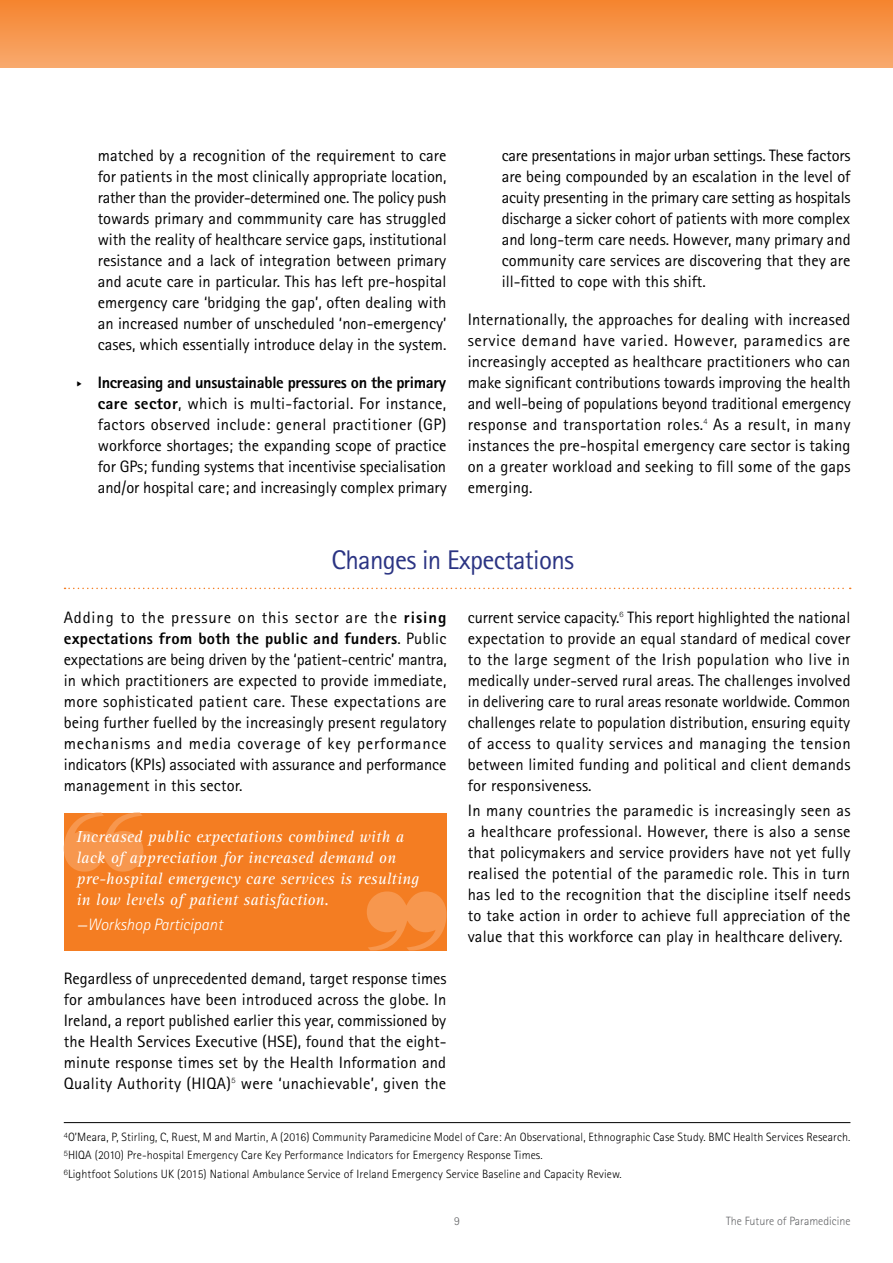
<style>
.page{position:relative;width:893px;height:1263px;background:#fff}
.page>*{position:absolute;margin:0;border:0;box-sizing:border-box;transform-origin:0 0}
.t1{font:27px "Rotis Sans Serif";letter-spacing:-.025em;color:#2b3483}
.t2{font:16.5px/21px "Rotis Sans Serif";letter-spacing:.01em;color:#000;text-align:justify}
.t3{font:italic 16.5px/21px "Rotis Serif";letter-spacing:.01em;color:#fff}
.t4{font:italic 300 16.5px "Rotis Sans Serif";color:#fff}
.t5{font:300 12px/18.6px "Rotis Sans Serif";letter-spacing:.01em;color:#000}
.t6{font:300 12px "Rotis Sans Serif";color:#636466}
.s1{font-family:"Entypo"}
.s2{font-weight:800}
</style>
<div class="page">
<div style="left:64px;top:812px;width:382px;height:138px;background:#f47d22"></div>
<svg style="left:65px;top:588px;width:786px;height:1px"></svg>
<svg style="left:64px;top:812px;width:79px;height:60px"></svg>
<svg style="left:367px;top:891px;width:79px;height:59px"></svg>
<hr style="left:64px;top:1122px;width:786px;height:1px;background:#000">
<div style="left:0;top:0;width:893px;height:68px;background:linear-gradient(to bottom,#f5842e,#f8a96d)"></div>
<p class="t2" style="left:98px;top:145px;width:350px">matched by a recognition of the requirement to care for patients in the most clinically appropriate location, rather than the provider-determined one. The policy push towards primary and commmunity care has struggled with the reality of healthcare service gaps, institutional resistance and a lack of integration between primary and acute care in particular. This has left pre-hospital emergency care ‘bridging the gap’, often dealing with an increased number of unscheduled ‘non-emergency’ cases, which essentially introduce delay in the system.</p>
<p class="t2" style="left:98px;top:372px;width:350px;text-indent:-21px"><span class="s1">{</span> <span class="s2">Increasing and unsustainable pressures on the primary care sector</span>, which is multi-factorial. For instance, factors observed include: general practitioner (GP) workforce shortages; the expanding scope of practice for GPs; funding systems that incentivise specialisation and/or hospital care; and increasingly complex primary</p>
<p class="t2" style="left:502px;top:145px;width:350px">care presentations in major urban settings. These factors are being compounded by an escalation in the level of acuity presenting in the primary care setting as hospitals discharge a sicker cohort of patients with more complex and long-term care needs. However, many primary and community care services are discovering that they are ill-fitted to cope with this shift.</p>
<p class="t2" style="left:468px;top:309px;width:384px">Internationally, the approaches for dealing with increased service demand have varied. However, paramedics are increasingly accepted as healthcare practitioners who can make significant contributions towards improving the health and well-being of populations beyond traditional emergency response and transportation roles.<sup>4</sup> As a result, in many instances the pre-hospital emergency care sector is taking on a greater workload and seeking to fill some of the gaps emerging.</p>
<h1 class="t1" style="left:332px;top:544px;width:244px">Changes in Expectations</h1>
<p class="t2" style="left:64px;top:607px;width:385px">Adding to the pressure on this sector are the <span class="s2">rising expectations from both the public and funders</span>. Public expectations are being driven by the ‘patient-centric’ mantra, in which practitioners are expected to provide immediate, more sophisticated patient care. These expectations are being further fuelled by the increasingly present regulatory mechanisms and media coverage of key performance indicators (KPIs) associated with assurance and performance management in this sector.</p>
<p class="t2" style="left:468px;top:607px;width:384px">current service capacity.<sup>6</sup> This report highlighted the national expectation to provide an equal standard of medical cover to the large segment of the Irish population who live in medically under-served rural areas. The challenges involved in delivering care to rural areas resonate worldwide. Common challenges relate to population distribution, ensuring equity of access to quality services and managing the tension between limited funding and political and client demands for responsiveness.</p>
<p class="t2" style="left:468px;top:800px;width:384px">In many countries the paramedic is increasingly seen as a healthcare professional. However, there is also a sense that policymakers and service providers have not yet fully realised the potential of the paramedic role. This in turn has led to the recognition that the discipline itself needs to take action in order to achieve full appreciation of the value that this workforce can play in healthcare delivery.</p>
<p class="t3" style="left:77px;top:827px;width:344px">Increased public expectations combined with a lack of appreciation for increased demand on pre-hospital emergency care services is resulting in low levels of patient satisfaction.</p>
<p class="t4" style="left:77px;top:915px;width:147px">—Workshop Participant</p>
<p class="t2" style="left:64px;top:968px;width:384px">Regardless of unprecedented demand, target response times for ambulances have been introduced across the globe. In Ireland, a report published earlier this year, commissioned by the Health Services Executive (HSE), found that the eight&shy;minute response times set by the Health Information and Quality Authority (HIQA)<sup>5</sup> were ‘unachievable’, given the</p>
<p class="t5" style="left:64px;top:1127px;width:788px"><sup>4</sup>O’Meara, P, Stirling, C, Ruest, M and Martin, A (2016) Community Paramedicine Model of Care: An Observational, Ethnographic Case Study. BMC Health Services Research.<br><sup>5</sup>HIQA (2010) Pre-hospital Emergency Care Key Performance Indicators for Emergency Response Times.<br><sup>6</sup>Lightfoot Solutions UK (2015) National Ambulance Service of Ireland Emergency Service Baseline and Capacity Review.</p>
<p class="t6" style="left:454px;top:1214px;width:7px">9</p>
<p class="t6" style="left:726px;top:1214px;width:126px">The Future of Paramedicine</p>
</div>
